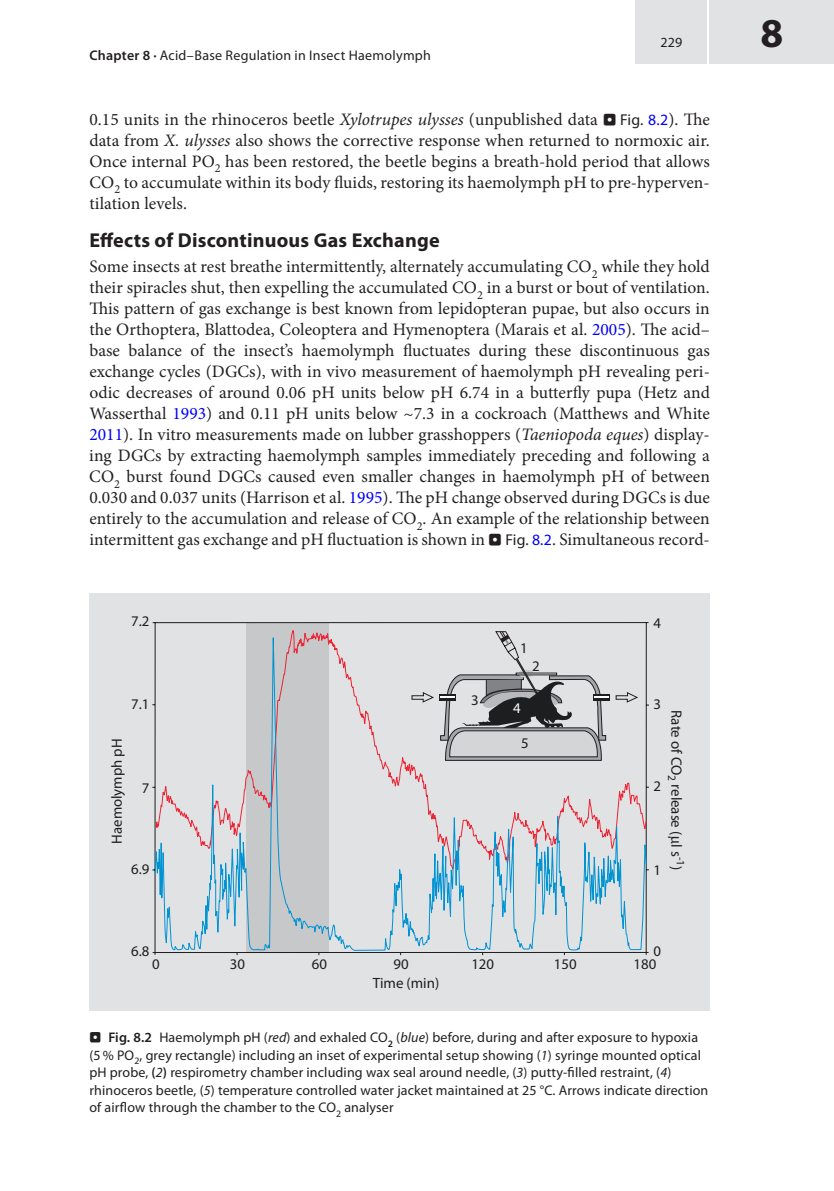
<style>
.page{position:relative;width:834px;height:1191px;background:#fff}
.page>*{position:absolute;margin:0;border:0;box-sizing:border-box;transform-origin:0 0}
.t1{font:700 41.12px "Pjyyvm Myriad Pro";color:#231f20}
.t2{font:700 20.12px "Pjyyvm Myriad Pro";letter-spacing:.01em;color:#231f20}
.t3{font:17.5px/21px "Rqtvnl Minion Pro";color:#231f20;text-align:justify}
.t4{font:14.88px "Nhvqgc Myriad Pro";letter-spacing:-.005em;color:#1d1e1f}
.t5{font:14.7px "Nhvqgc Myriad Pro";color:#1d1e1f}
.t6{font:14.7px "Nhvqgc Myriad Pro";color:#fff}
.t7{font:14px/17.5px "Wywhrq Myriad Pro";letter-spacing:.01em;color:#231f20}
.t8{font:14px "Ycjpsw Myriad Pro";letter-spacing:.02em;color:#231f20}
.s1{font-family:"Qhyvjs Myriad Pro";font-weight:600}
.s2{font-family:"Tpcfks Minion Pro";font-style:italic}
.s3{font-family:"Yqjfcv Blik Buttons";font-size:15.75px}
.s4{font-family:"Wywhrq Myriad Pro";font-size:15.75px}
.s5{font-family:"Wywhrq Myriad Pro";font-size:15.75px;color:#0000fa}
.s6{color:#0000fa}
.s7{font-family:"Yqjfcv Blik Buttons"}
.s8{font-family:"Hmbxwp Myriad Pro";font-weight:600}
.s9{font-family:"Pcxbxh Myriad Pro";font-style:italic}
</style>
<div class="page">
<div style="left:635px;top:0;width:72px;height:64px;background:#e1e2e4"></div>
<div style="left:709px;top:0;width:124px;height:64px;background:#e1e2e4"></div>
<div style="left:89px;top:593px;width:620px;height:418px;background:#e1e2e4"></div>
<hr style="left:153px;top:622px;width:495px;height:1px;background:#1d1e1f">
<hr style="left:153px;top:952px;width:495px;height:1px;background:#1d1e1f">
<svg style="left:154px;top:622px;width:493px;height:334px"></svg>
<svg style="left:411px;top:630px;width:228px;height:131px"></svg>
<p class="t8" style="left:89px;top:48px;width:343px"><span class="s1">Chapter 8 ·</span> Acid–Base Regulation in Insect Haemolymph</p>
<p class="t7" style="left:660px;top:34px;width:23px">229</p>
<p class="t3" style="left:89px;top:109px;width:622px">0.15 units in the rhinoceros beetle <span class="s2">Xylotrupes ulysses</span> (unpublished data <span class="s3">.</span> <span class="s4">Fig.</span> <span class="s5">8.2</span>). The data from <span class="s2">X. ulysses</span> also shows the corrective response when returned to normoxic air.<br>Once internal PO<sub>2</sub> has been restored, the beetle begins a breath-hold period that allows CO<sub>2</sub> to accumulate within its body fluids, restoring its haemolymph pH to pre-hyperven&shy;tilation levels.</p>
<p class="t2" style="left:89px;top:229px;width:352px">Effects of Discontinuous Gas Exchange</p>
<p class="t3" style="left:89px;top:256px;width:622px">Some insects at rest breathe intermittently, alternately accumulating CO<sub>2</sub> while they hold their spiracles shut, then expelling the accumulated CO<sub>2</sub> in a burst or bout of ventilation.<br>This pattern of gas exchange is best known from lepidopteran pupae, but also occurs in the Orthoptera, Blattodea, Coleoptera and Hymenoptera (Marais et al. <span class="s6">2005</span>). The acid– base balance of the insect’s haemolymph fluctuates during these discontinuous gas exchange cycles (DGCs), with in vivo measurement of haemolymph pH revealing peri&shy;odic decreases of around 0.06 pH units below pH 6.74 in a butterfly pupa (Hetz and Wasserthal <span class="s6">1993</span>) and 0.11 pH units below ~7.3 in a cockroach (Matthews and White <span class="s6">2011</span>). In vitro measurements made on lubber grasshoppers (<span class="s2">Taeniopoda eques</span>) display&shy;ing DGCs by extracting haemolymph samples immediately preceding and following a CO<sub>2</sub> burst found DGCs caused even smaller changes in haemolymph pH of between 0.030 and 0.037 units (Harrison et al. <span class="s6">1995</span>). The pH change observed during DGCs is due entirely to the accumulation and release of CO<sub>2</sub>. An example of the relationship between intermittent gas exchange and pH fluctuation is shown in <span class="s3">.</span> <span class="s4">Fig.</span> <span class="s5">8.2</span>. Simultaneous record-</p>
<p class="t5" style="left:131px;top:613px;width:20px">7.2</p>
<p class="t5" style="left:653px;top:615px;width:9px">4</p>
<p class="t5" style="left:520px;top:640px;width:9px">1</p>
<p class="t5" style="left:532px;top:658px;width:9px">2</p>
<p class="t5" style="left:131px;top:695px;width:20px">7.1</p>
<p class="t5" style="left:109px;top:843px;width:107px;rotate:-90deg">Haemolymph pH</p>
<p class="t5" style="left:142px;top:780px;width:9px">7</p>
<p class="t5" style="left:131px;top:861px;width:20px">6.9</p>
<p class="t5" style="left:471px;top:691px;width:9px">3</p>
<p class="t6" style="left:513px;top:700px;width:9px">4</p>
<p class="t5" style="left:521px;top:735px;width:9px">5</p>
<p class="t5" style="left:653px;top:695px;width:9px">3</p>
<p class="t4" style="left:684px;top:710px;width:161px;rotate:90deg">Rate of CO<sub>2</sub> release ( l s<sup>-1</sup>)</p>
<p class="t5" style="left:653px;top:778px;width:9px">2</p>
<p class="t5" style="left:653px;top:862px;width:9px">1</p>
<p class="t5" style="left:131px;top:943px;width:20px">6.8</p>
<p class="t5" style="left:653px;top:943px;width:9px">0</p>
<p class="t5" style="left:152px;top:956px;width:9px">0</p>
<p class="t5" style="left:312px;top:956px;width:17px">60</p>
<p class="t5" style="left:230px;top:956px;width:17px">30</p>
<p class="t5" style="left:393px;top:956px;width:17px">90</p>
<p class="t4" style="left:373px;top:974px;width:68px">Time (min)</p>
<p class="t5" style="left:471px;top:956px;width:24px">120</p>
<p class="t5" style="left:554px;top:956px;width:24px">150</p>
<p class="t5" style="left:633px;top:956px;width:24px">180</p>
<p class="t7" style="left:89px;top:1029px;width:620px"><span class="s7">.</span> <span class="s8">Fig. 8.2</span> Haemolymph pH (<span class="s9">red</span>) and exhaled CO<sub>2</sub> (<span class="s9">blue</span>) before, during and after exposure to hypoxia (5% PO<sub>2</sub>, grey rectangle) including an inset of experimental setup showing (<span class="s9">1</span>) syringe mounted optical pH probe, <span class="s8">(</span><span class="s9">2</span><span class="s8">)</span> respirometry chamber including wax seal around needle, (<span class="s9">3</span>) putty-filled restraint, (<span class="s9">4</span>) rhinoceros beetle, (<span class="s9">5</span>) temperature controlled water jacket maintained at 25 °C. Arrows indicate direction of airflow through the chamber to the CO<sub>2</sub> analyser</p>
<h1 class="t1" style="left:760px;top:10px;width:24px">8</h1>
</div>
